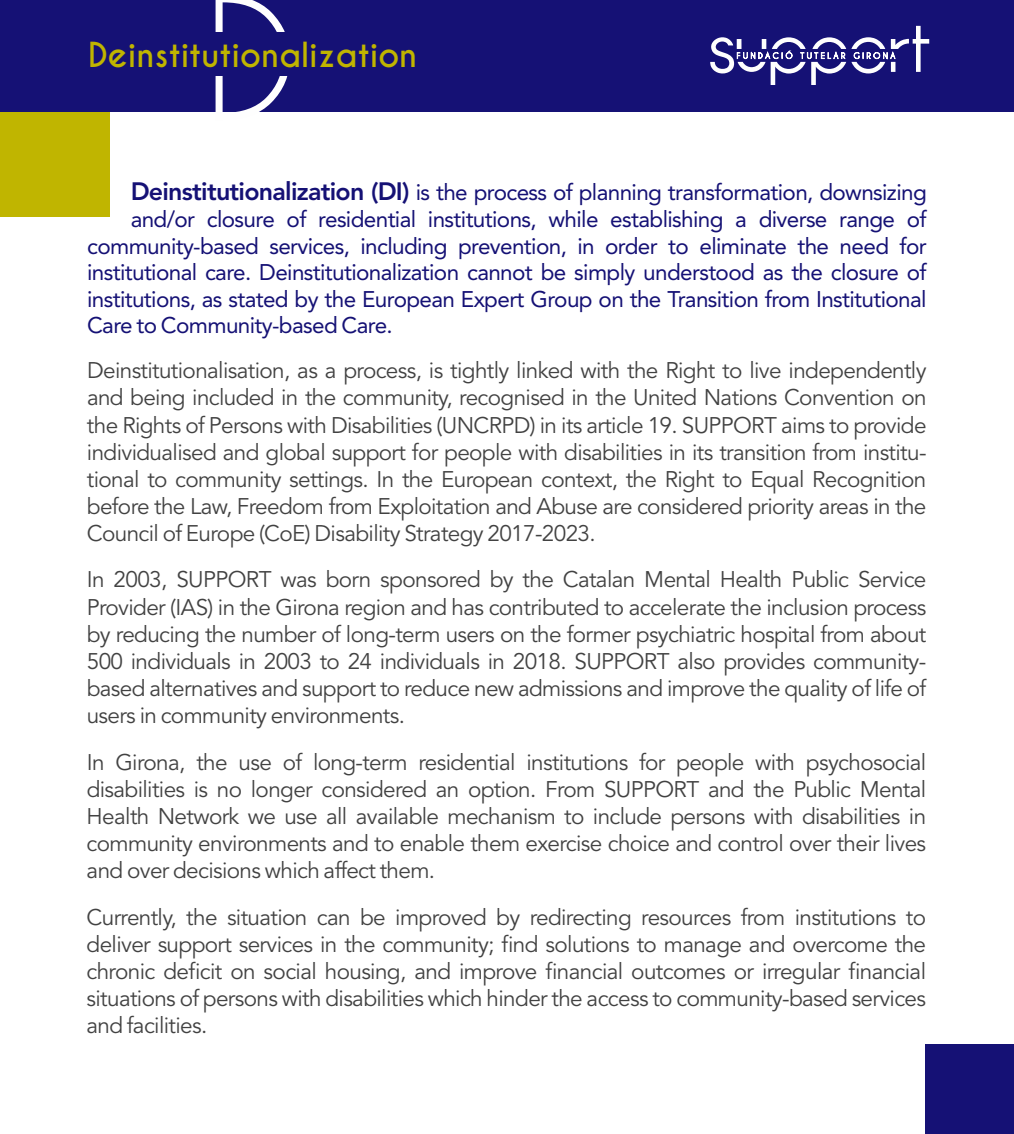
<style>
.page{position:relative;width:1014px;height:1134px;background:#fff}
.page>*{position:absolute;margin:0;border:0;box-sizing:border-box;transform-origin:0 0}
.t1{font:160px "Caviar Dreams";color:#fefefe}
.t2{font:700 32.5px "Caviar Dreams";color:#c0b500}
.t3{font:22.5px/27.2px "Avenir LT Std";letter-spacing:-.03em;color:#424242;text-align:justify}
.t4{font:22.5px "Avenir LT Std";letter-spacing:-.03em;color:#151175}
.s1{font-weight:800;font-size:25px}
</style>
<div class="page">
<div style="left:0;top:112px;width:109px;height:105px;background:#c0b500"></div>
<div style="left:924px;top:1044px;width:89px;height:90px;background:#151175"></div>
<div style="left:0;top:0;width:1013px;height:111px;background:#151175"></div>
<svg style="left:710px;top:26px;width:219px;height:59px"></svg>
<h1 class="t1" style="left:204px;top:-5px;width:95px">D</h1>
<h2 class="t2" style="left:88px;top:41px;width:330px">Deinstitutionalization</h2>
<p class="t4" style="left:131px;top:183px;width:797px"><span class="s1">Deinstitutionalization (DI)</span> is the process of planning transformation, downsizing</p>
<p class="t4" style="left:131px;top:210px;width:797px">and/or closure of residential institutions, while establishing a diverse range of</p>
<p class="t4" style="left:87px;top:237px;width:841px">community-based services, including prevention, in order to eliminate the need for</p>
<p class="t4" style="left:87px;top:263px;width:841px">institutional care. Deinstitutionalization cannot be simply understood as the closure of</p>
<p class="t4" style="left:87px;top:290px;width:841px">institutions, as stated by the European Expert Group on the Transition from Institutional</p>
<p class="t4" style="left:87px;top:316px;width:307px">Care to Community-based Care.</p>
<p class="t3" style="left:87px;top:359px;width:841px">Deinstitutionalisation, as a process, is tightly linked with the Right to live independently and being included in the community, recognised in the United Nations Convention on the Rights of Persons with Disabilities (UNCRPD) in its article 19. SUPPORT aims to provide individualised and global support for people with disabilities in its transition from institu&shy;tional to community settings. In the European context, the Right to Equal Recognition before the Law, Freedom from Exploitation and Abuse are considered priority areas in the Council of Europe (CoE) Disability Strategy 2017-2023.</p>
<p class="t3" style="left:87px;top:568px;width:841px">In 2003, SUPPORT was born sponsored by the Catalan Mental Health Public Service Provider (IAS) in the Girona region and has contributed to accelerate the inclusion process by reducing the number of long-term users on the former psychiatric hospital from about 500 individuals in 2003 to 24 individuals in 2018. SUPPORT also provides community&shy;based alternatives and support to reduce new admissions and improve the quality of life of users in community environments.</p>
<p class="t3" style="left:87px;top:750px;width:841px">In Girona, the use of long-term residential institutions for people with psychosocial disabilities is no longer considered an option. From SUPPORT and the Public Mental Health Network we use all available mechanism to include persons with disabilities in community environments and to enable them exercise choice and control over their lives and over decisions which affect them.</p>
<p class="t3" style="left:86px;top:905px;width:841px">Currently, the situation can be improved by redirecting resources from institutions to deliver support services in the community; find solutions to manage and overcome the chronic deficit on social housing, and improve financial outcomes or irregular financial situations of persons with disabilities which hinder the access to community-based services and facilities.</p>
</div>
